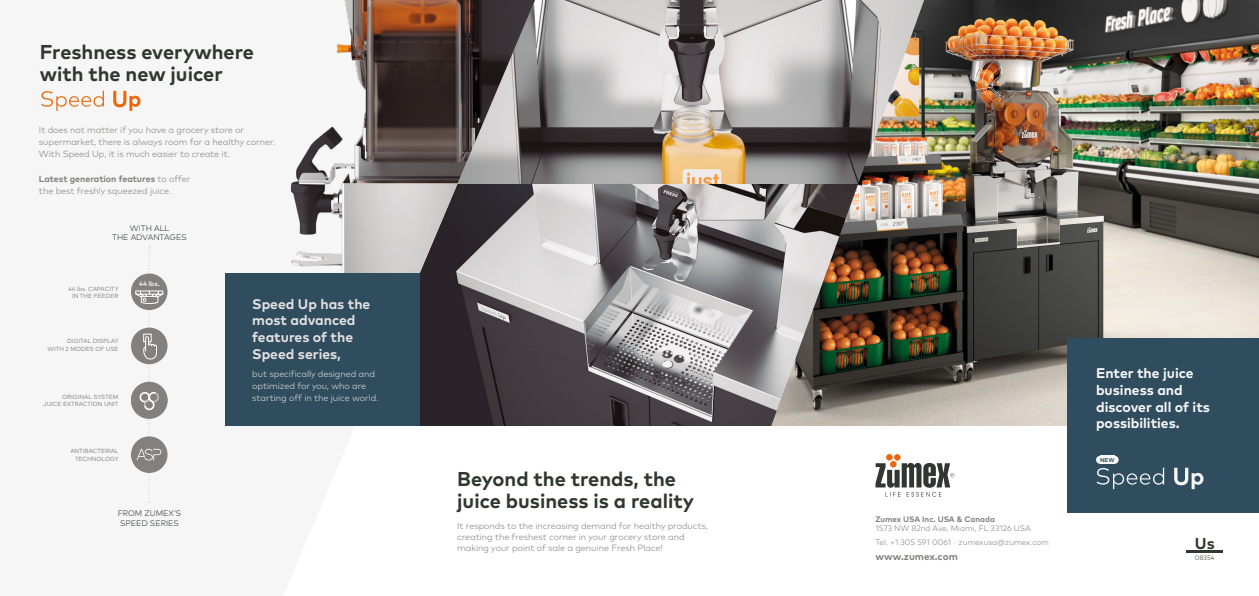
<style>
.page{position:relative;width:1259px;height:596px;background:#fff}
.page>*{position:absolute;margin:0;border:0;box-sizing:border-box;transform-origin:0 0}
.t1{font:700 20px/22px "Mark Pro";color:#303731}
.t2{font:700 15.8px "Mark Pro";color:#303731}
.t3{font:700 14px/16.8px "Mark Pro";color:#f8f7f7}
.t4{font:700 14px/16.8px "Mark Pro";color:#e3e0e0}
.t5{font:700 10px "Mark Pro";color:#828180}
.t6{font:300 9px/12px "Mark Pro";letter-spacing:-.005em;color:#828180}
.t7{font:300 9px/12px "Mark Pro";letter-spacing:-.005em;color:#e3e0e0}
.t8{font:300 8px/14px "Mark Pro";color:#828180}
.t9{font:300 8px/9.6px "Mark Pro";color:#303731;text-align:center}
.t10{font:700 8px "Mark Pro";color:#828180}
.t11{font:500 6.6px "Mark Pro";color:#fff}
.t12{font:300 6.5px "Mark Pro";color:#303731}
.t13{font:6px/7.2px "Mark Pro";letter-spacing:-.005em;color:#828180;text-align:right}
.t14{font:700 5.6px "Mark Pro";color:#304d5f}
.s1{font-weight:700}
</style>
<div class="page">
<img style="left:535px;top:183px;width:236px;height:242px">
<img style="left:535px;top:0;width:236px;height:183px">
<svg style="left:102px;top:90px;width:433px;height:413px;fill:#f6f6f6"></svg>
<img style="left:224px;top:0;width:311px;height:361px">
<img style="left:771px;top:0;width:488px;height:425px">
<svg style="left:41px;top:91px;width:63px;height:20px"></svg>
<svg style="left:113px;top:91px;width:27px;height:20px"></svg>
<div style="left:1067px;top:338px;width:192px;height:174px;background:#304d5f"></div>
<svg style="left:875px;top:454px;width:79px;height:42px"></svg>
<svg style="left:1096px;top:467px;width:68px;height:22px"></svg>
<svg style="left:1174px;top:467px;width:29px;height:22px"></svg>
<div style="left:225px;top:273px;width:195px;height:152px;background:#304d5f"></div>
<div style="left:131px;top:436px;width:36px;height:36px;background:#828180;border-radius:50%"></div>
<div style="left:131px;top:327px;width:36px;height:37px;background:#828180;border-radius:50%"></div>
<div style="left:131px;top:382px;width:36px;height:36px;background:#828180;border-radius:50%"></div>
<div style="left:131px;top:273px;width:36px;height:37px;background:#828180;border-radius:50%"></div>
<svg style="left:135px;top:246px;width:29px;height:256px"></svg>
<hr style="left:1186px;top:550px;width:37px;height:2px;background:#303731">
<div style="left:1096px;top:455px;width:8px;height:8px;background:#f8f7f7;border-radius:50%"></div>
<div style="left:1110px;top:455px;width:8px;height:8px;background:#f8f7f7;border-radius:50%"></div>
<div style="left:1100px;top:455px;width:14px;height:8px;background:#f8f7f7"></div>
<h1 class="t1" style="left:40px;top:39px;width:216px">Freshness everywhere with the new juicer</h1>
<p class="t6" style="left:39px;top:123px;width:238px">It does not matter if you have a grocery store or supermarket, there is always room for a healthy corner.<br>With Speed Up, it is much easier to create it.</p>
<p class="t6" style="left:39px;top:171px;width:153px"><span class="s1">Latest generation features</span> to offer the best freshly squeezed juice.</p>
<p class="t9" style="left:112px;top:222px;width:76px">WITH ALL<br>THE ADVANTAGES</p>
<p class="t13" style="left:68px;top:284px;width:52px;text-align:center">44 lbs. CAPACITY<br>IN THE FEEDER</p>
<p class="t13" style="left:47px;top:337px;width:73px">DIGITAL DISPLAY<br>WITH 2 MODES OF USE</p>
<p class="t13" style="left:43px;top:392px;width:77px">ORIGINAL SYSTEM<br>JUICE EXTRACTION UNIT</p>
<p class="t13" style="left:70px;top:447px;width:50px">ANTIBACTERIAL<br>TECHNOLOGY</p>
<p class="t11" style="left:139px;top:279px;width:22px">44 lbs.</p>
<p class="t9" style="left:118px;top:508px;width:65px;text-align:left">FROM ZUMEX’S<br>SPEED SERIES</p>
<h3 class="t4" style="left:252px;top:294px;width:120px">Speed Up has the most advanced features of the<br>Speed series,</h3>
<p class="t7" style="left:252px;top:366px;width:128px">but specifically designed and optimized for you, who are starting off in the juice world.</p>
<h1 class="t1" style="left:457px;top:466px;width:238px">Beyond the trends, the juice business is a reality</h1>
<p class="t6" style="left:457px;top:519px;width:252px;line-height:10.8px">It responds to the increasing demand for healthy products, creating the freshest corner in your grocery store and making your point of sale a genuine Fresh Place!</p>
<p class="t10" style="left:875px;top:512px;width:121px">Zumex USA Inc. USA &amp; Canada</p>
<p class="t8" style="left:875px;top:520px;width:175px">1573 NW 82nd Ave, Miami, FL 33126 USA<br>Tel. +1 305 591 0061 · zumexusa@zumex.com</p>
<p class="t5" style="left:875px;top:548px;width:84px">www.zumex.com</p>
<h3 class="t3" style="left:1096px;top:363px;width:115px">Enter the juice business and discover all of its possibilities.</h3>
<p class="t14" style="left:1100px;top:455px;width:16px">NEW</p>
<h2 class="t2" style="left:1195px;top:530px;width:21px">Us</h2>
<p class="t12" style="left:1195px;top:552px;width:21px">08354</p>
</div>
